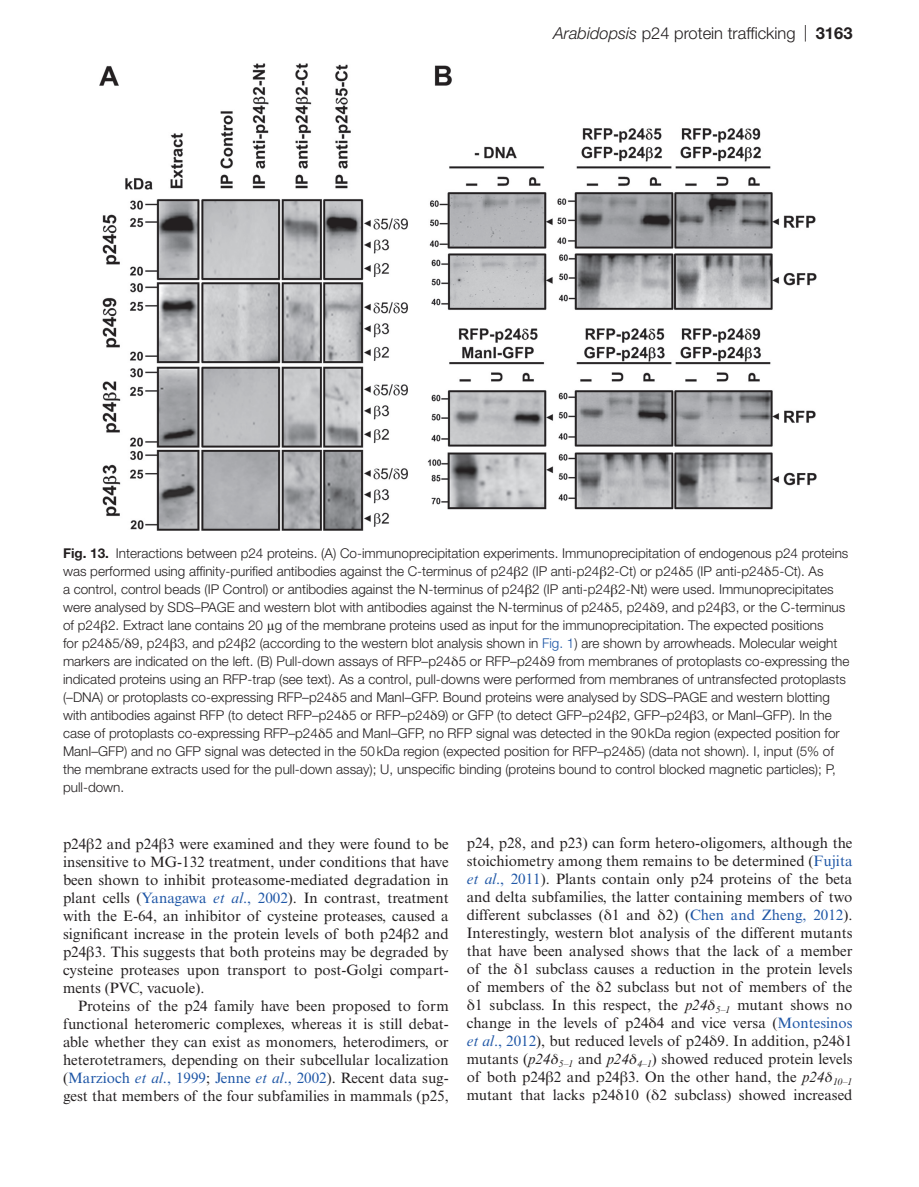
<style>
.page{position:relative;width:919px;height:1187px;background:#fff}
.page>*{position:absolute;margin:0;border:0;box-sizing:border-box;transform-origin:0 0}
.t1{font:300 16.5px "Helvetica Neue LT Std";color:#231f20}
.t2{font:15px/18px "Times New Roman MT Std";color:#231f20;text-align:justify}
.t3{font:300 13.5px/18px "Helvetica Neue LT Std";color:#231f20}
.s1{font-style:italic}
.s2{font-weight:700}
.s3{font-family:"Gandhari Unicode";font-weight:400}
.s4{color:#1e56a6}
.s5{font-family:"Gandhari Unicode"}
.s6{font-style:italic;color:#1e56a6}
.s7{font-family:"Gandhari Unicode";font-style:italic}
</style>
<div class="page">
<img style="left:99px;top:63px;width:717px;height:468px">
<p class="t1" style="left:553px;top:23px;width:300px"><span class="s1">Arabidopsis</span> p24 protein trafficking | <span class="s2">3163</span></p>
<p class="t3" style="left:63px;top:544px;width:787px"><span class="s2">Fig. 13.</span> Interactions between p24 proteins. (A) Co-immunoprecipitation experiments. Immunoprecipitation of endogenous p24 proteins was performed using affinity-purified antibodies against the C-terminus of p24<span class="s3">β</span>2 (IP anti-p24<span class="s3">β</span>2-Ct) or p24<span class="s3">δ</span>5 (IP anti-p24<span class="s3">δ</span>5-Ct). As<br>a control, control beads (IP Control) or antibodies against the N-terminus of p24<span class="s3">β</span>2 (IP anti-p24<span class="s3">β</span>2-Nt) were used. Immunoprecipitates were analysed by SDS–PAGE and western blot with antibodies against the N-terminus of p24<span class="s3">δ</span>5, p24<span class="s3">δ</span>9, and p24<span class="s3">β</span>3, or the C-terminus of p24<span class="s3">β</span>2. Extract lane contains 20 <span class="s3">μ</span>g of the membrane proteins used as input for the immunoprecipitation. The expected positions<br>for p24<span class="s3">δ</span>5/<span class="s3">δ</span>9, p24<span class="s3">β</span>3, and p24<span class="s3">β</span>2 (according to the western blot analysis shown in <span class="s4">Fig. 1</span>) are shown by arrowheads. Molecular weight markers are indicated on the left. (B) Pull-down assays of RFP–p24<span class="s3">δ</span>5 or RFP–p24<span class="s3">δ</span>9 from membranes of protoplasts co-expressing the indicated proteins using an RFP-trap (see text). As a control, pull-downs were performed from membranes of untransfected protoplasts (–DNA) or protoplasts co-expressing RFP–p24<span class="s3">δ</span>5 and ManI–GFP. Bound proteins were analysed by SDS–PAGE and western blotting with antibodies against RFP (to detect RFP–p24<span class="s3">δ</span>5 or RFP–p24<span class="s3">δ</span>9) or GFP (to detect GFP–p24<span class="s3">β</span>2, GFP–p24<span class="s3">β</span>3, or ManI–GFP). In the case of protoplasts co-expressing RFP–p24<span class="s3">δ</span>5 and ManI–GFP, no RFP signal was detected in the 90kDa region (expected position for ManI–GFP) and no GFP signal was detected in the 50kDa region (expected position for RFP–p24<span class="s3">δ</span>5) (data not shown). I, input (5% of the membrane extracts used for the pull-down assay); U, unspecific binding (proteins bound to control blocked magnetic particles); P, pull-down.</p>
<p class="t2" style="left:63px;top:835px;width:387px">p24<span class="s5">β</span>2 and p24<span class="s5">β</span>3 were examined and they were found to be insensitive to MG-132 treatment, under conditions that have been shown to inhibit proteasome-mediated degradation in plant cells (<span class="s4">Yanagawa</span> <span class="s6">et al</span><span class="s4">., 2002</span>). In contrast, treatment with the E-64, an inhibitor of cysteine proteases, caused a significant increase in the protein levels of both p24<span class="s5">β</span>2 and p24<span class="s5">β</span>3. This suggests that both proteins may be degraded by cysteine proteases upon transport to post-Golgi compart&shy;ments (PVC, vacuole).</p>
<p class="t2" style="left:63px;top:997px;width:387px;text-indent:15px">Proteins of the p24 family have been proposed to form functional heteromeric complexes, whereas it is still debat&shy;able whether they can exist as monomers, heterodimers, or heterotetramers, depending on their subcellular localization (<span class="s4">Marzioch</span> <span class="s6">et al</span><span class="s4">., 1999</span>; <span class="s4">Jenne</span> <span class="s6">et al</span><span class="s4">., 2002</span>). Recent data sug&shy;gest that members of the four subfamilies in mammals (p25,</p>
<p class="t2" style="left:466px;top:833px;width:387px">p24, p28, and p23) can form hetero-oligomers, although the stoichiometry among them remains to be determined (<span class="s4">Fujita </span><span class="s6">et al</span><span class="s4">., 2011</span>). Plants contain only p24 proteins of the beta and delta subfamilies, the latter containing members of two different subclasses (<span class="s5">δ</span>1 and <span class="s5">δ</span>2) (<span class="s4">Chen and Zheng, 2012</span>).<br>Interestingly, western blot analysis of the different mutants that have been analysed shows that the lack of a member of the <span class="s5">δ</span>1 subclass causes a reduction in the protein levels of members of the <span class="s5">δ</span>2 subclass but not of members of the <span class="s5">δ</span>1 subclass. In this respect, the <span class="s1">p24</span><span class="s7">δ</span><sub>5–1</sub> mutant shows no change in the levels of p24<span class="s5">δ</span>4 and vice versa (<span class="s4">Montesinos </span><span class="s6">et al</span><span class="s4">., 2012</span>), but reduced levels of p24<span class="s5">δ</span>9. In addition, p24<span class="s5">δ</span>1 mutants (<span class="s1">p24</span><span class="s7">δ</span><sub>5–1</sub> and <span class="s1">p24</span><span class="s7">δ</span><sub>4–1</sub>) showed reduced protein levels of both p24<span class="s5">β</span>2 and p24<span class="s5">β</span>3. On the other hand, the <span class="s1">p24</span><span class="s7">δ</span><sub>10–1 </sub>mutant that lacks p24<span class="s5">δ</span>10 (<span class="s5">δ</span>2 subclass) showed increased</p>
</div>
